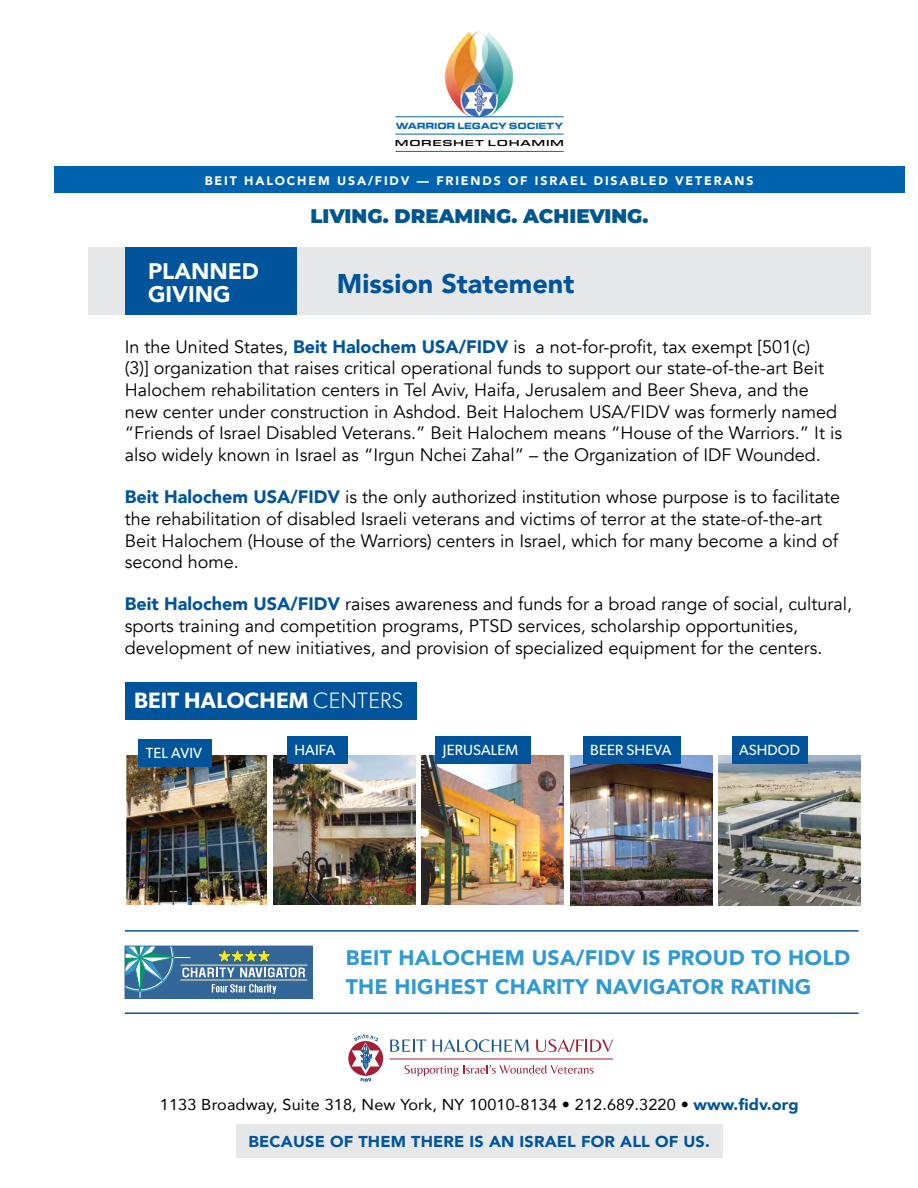
<style>
.page{position:relative;width:918px;height:1188px;background:#fff}
.page>*{position:absolute;margin:0;border:0;box-sizing:border-box;transform-origin:0 0}
.t1{font:900 27px "Avenir";color:#00549b}
.t2{font:900 22.5px/22.5px "Avenir";color:#fff}
.t3{font:600 22.35px "Gibson";letter-spacing:.01em;color:#fff}
.t4{font:900 21px/28.5px "Avenir";letter-spacing:.01em;color:#2f99d3}
.t5{font:900 19.65px "Montserrat";color:#005790}
.t6{font:18px/21.8px "Avenir";color:#000}
.t7{font:15.75px "Avenir";letter-spacing:.01em;color:#000}
.t8{font:900 15.75px "Avenir";letter-spacing:.01em;color:#00549b}
.t9{font:14.7px "Gibson";letter-spacing:.01em;color:#fff}
.t10{font:900 12.3px "Avenir";letter-spacing:.15em;color:#fff}
.t11{font:900 9.3px "Eurostile Ext";letter-spacing:-.02em;color:#0065b2;scale:.95 1}
.t12{font:500 9px "Eurostile Ext";letter-spacing:.06em;color:#000;scale:1.2 1}
.s1{font-weight:900;color:#00549b}
.s2{font-weight:300}
</style>
<div class="page">
<div style="left:237px;top:1125px;width:486px;height:33px;background:#e6e7e8"></div>
<div style="left:88px;top:248px;width:783px;height:67px;background:#e6e7e8"></div>
<div style="left:125px;top:248px;width:171px;height:67px;background:#00549b"></div>
<img style="left:439px;top:31px;width:80px;height:87px">
<hr style="left:395px;top:116px;width:169px;height:1px;background:#0065b2">
<hr style="left:395px;top:134px;width:169px;height:1px;background:#0065b2">
<hr style="left:395px;top:151px;width:169px;height:1px;background:#0065b2">
<div style="left:54px;top:166px;width:850px;height:27px;background:#0063b0"></div>
<svg style="left:404px;top:1065px;width:190px;height:11px"></svg>
<svg style="left:348px;top:1041px;width:35px;height:35px"></svg>
<svg style="left:352px;top:1034px;width:27px;height:48px"></svg>
<hr style="left:390px;top:1059px;width:223px;height:1px;background:#a41f36">
<svg style="left:390px;top:1040px;width:36px;height:12px"></svg>
<svg style="left:433px;top:1039px;width:96px;height:13px"></svg>
<svg style="left:536px;top:1039px;width:77px;height:13px"></svg>
<div style="left:125px;top:682px;width:291px;height:38px;background:#00549b"></div>
<img style="left:422px;top:756px;width:142px;height:148px">
<div style="left:435px;top:736px;width:96px;height:28px;background:#00549b"></div>
<img style="left:126px;top:756px;width:141px;height:148px">
<div style="left:138px;top:739px;width:73px;height:28px;background:#00549b"></div>
<img style="left:273px;top:756px;width:142px;height:148px">
<div style="left:287px;top:736px;width:61px;height:28px;background:#00549b"></div>
<img style="left:570px;top:756px;width:142px;height:149px">
<div style="left:583px;top:736px;width:98px;height:28px;background:#00549b"></div>
<img style="left:719px;top:756px;width:142px;height:149px">
<div style="left:732px;top:736px;width:76px;height:28px;background:#00549b"></div>
<div style="left:125px;top:946px;width:188px;height:52px;background:#33679a"></div>
<hr style="left:181px;top:965px;width:126px;height:1px;background:#fcf5a8">
<hr style="left:125px;top:957px;width:65px;height:1px;background:#fff">
<hr style="left:140px;top:946px;width:1px;height:52px;background:#fff">
<svg style="left:127px;top:948px;width:48px;height:44px"></svg>
<hr style="left:181px;top:980px;width:126px;height:1px;background:#fcf5a8">
<svg style="left:212px;top:984px;width:64px;height:10px"></svg>
<svg style="left:218px;top:950px;width:52px;height:12px"></svg>
<svg style="left:182px;top:968px;width:123px;height:9px"></svg>
<div style="left:125px;top:946px;width:188px;height:53px;border:1px solid #33679a"></div>
<hr style="left:125px;top:930px;width:734px;height:2px;background:#00549b">
<hr style="left:125px;top:1012px;width:734px;height:2px;background:#00549b">
<p class="t11" style="left:396px;top:119px;width:178px">WARRIOR LEGACY SOCIETY</p>
<p class="t12" style="left:395px;top:137px;width:143px">MORESHET LOHAMIM</p>
<p class="t10" style="left:205px;top:170px;width:550px">BEIT HALOCHEM USA/FIDV — FRIENDS OF ISRAEL DISABLED VETERANS</p>
<p class="t5" style="left:310px;top:201px;width:340px">LIVING. DREAMING. ACHIEVING.</p>
<p class="t2" style="left:148px;top:259px;width:112px">PLANNED<br>GIVING</p>
<h1 class="t1" style="left:337px;top:261px;width:239px">Mission Statement</h1>
<p class="t6" style="left:125px;top:336px;width:719px">In the United States, <span class="s1">Beit Halochem USA/FIDV</span> is a not-for-profit, tax exempt [501(c)<br>(3)] organization that raises critical operational funds to support our state-of-the-art Beit Halochem rehabilitation centers in Tel Aviv, Haifa, Jerusalem and Beer Sheva, and the new center under construction in Ashdod. Beit Halochem USA/FIDV was formerly named “Friends of Israel Disabled Veterans.” Beit Halochem means “House of the Warriors.” It is also widely known in Israel as “Irgun Nchei Zahal” – the Organization of IDF Wounded.</p>
<p class="t6" style="left:125px;top:486px;width:717px"><span class="s1">Beit Halochem USA/FIDV</span> is the only authorized institution whose purpose is to facilitate the rehabilitation of disabled Israeli veterans and victims of terror at the state-of-the-art Beit Halochem (House of the Warriors) centers in Israel, which for many become a kind of second home.</p>
<p class="t6" style="left:125px;top:594px;width:729px"><span class="s1">Beit Halochem USA/FIDV</span> raises awareness and funds for a broad range of social, cultural, sports training and competition programs, PTSD services, scholarship opportunities, development of new initiatives, and provision of specialized equipment for the centers.</p>
<p class="t3" style="left:134px;top:687px;width:271px">BEIT HALOCHEM <span class="s2">CENTERS</span></p>
<p class="t9" style="left:146px;top:744px;width:58px">TEL AVIV</p>
<p class="t9" style="left:294px;top:741px;width:43px">HAIFA</p>
<p class="t9" style="left:443px;top:741px;width:77px">JERUSALEM</p>
<p class="t9" style="left:590px;top:741px;width:83px">BEER SHEVA</p>
<p class="t9" style="left:739px;top:741px;width:62px">ASHDOD</p>
<p class="t4" style="left:346px;top:943px;width:506px">BEIT HALOCHEM USA/FIDV IS PROUD TO HOLD<br>THE HIGHEST CHARITY NAVIGATOR RATING</p>
<p class="t7" style="left:160px;top:1092px;width:640px">1133 Broadway, Suite 318, New York, NY 10010-8134 • 212.689.3220 • <span class="s1">www.fidv.org</span></p>
<p class="t8" style="left:249px;top:1129px;width:463px">BECAUSE OF THEM THERE IS AN ISRAEL FOR ALL OF US.</p>
</div>
